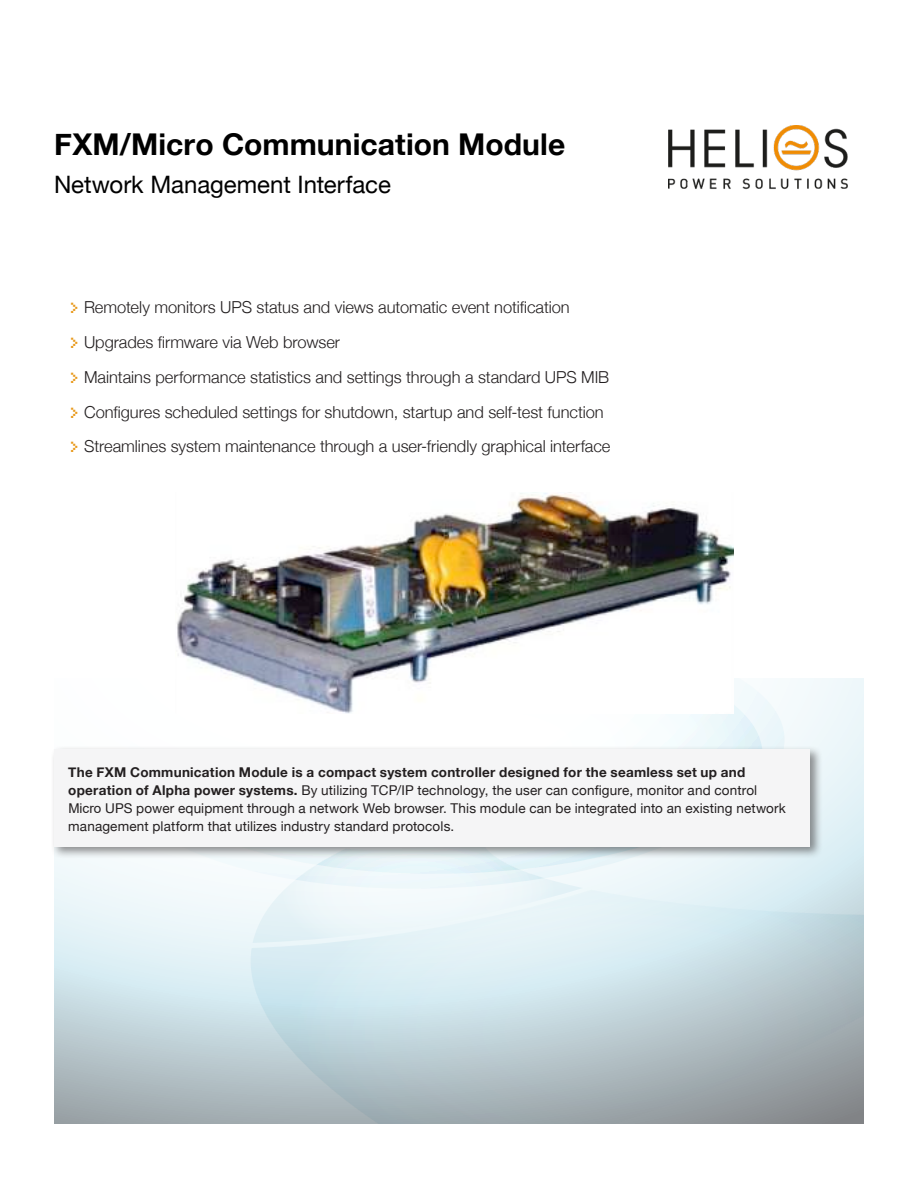
<style>
.page{position:relative;width:918px;height:1188px;background:#fff}
.page>*{position:absolute;margin:0;border:0;box-sizing:border-box;transform-origin:0 0}
.t1{font:700 30px "Helvetica Neue";letter-spacing:.005em;color:#000}
.t2{font:24px "Helvetica Neue";letter-spacing:-.005em;color:#000}
.t3{font:300 16.5px/34.8px "Helvetica Neue";letter-spacing:-.005em;color:#231f20}
.t4{font:700 13.5px/18px "Helvetica Neue";letter-spacing:.02em;color:#231f20}
.t5{font:13.5px "Helvetica Neue";letter-spacing:.01em;color:#231f20}
.s1{font-family:"Silkscreen";font-weight:400;color:#e89818}
.s2{font-weight:400}
.s3{font-family:"Arial"}
</style>
<div class="page">
<svg style="left:54px;top:859px;width:197px;height:264px;background:#ccdadf"></svg>
<svg style="left:251px;top:943px;width:613px;height:180px;background:#b9c9ce"></svg>
<svg style="left:225px;top:678px;width:639px;height:265px"></svg>
<svg style="left:120px;top:678px;width:643px;height:211px"></svg>
<div style="left:50px;top:746px;width:773px;height:113px;background:#231f20;opacity:.5"></div>
<div style="left:54px;top:749px;width:756px;height:98px;background:#f5f5f6"></div>
<img style="left:176px;top:493px;width:557px;height:221px">
<img style="left:668px;top:126px;width:179px;height:64px">
<h1 class="t1" style="left:54px;top:121px;width:513px">FXM/Micro Communication Module</h1>
<h2 class="t2" style="left:54px;top:167px;width:339px">Network Management Interface</h2>
<p class="t3" style="left:69px;top:289px;width:543px"><span class="s1">&gt;</span> Remotely monitors UPS status and views automatic event notification<br><span class="s1">&gt;</span> Upgrades firmware via Web browser<br><span class="s1">&gt;</span> Maintains performance statistics and settings through a standard UPS MIB <span class="s1">&gt;</span> Configures scheduled settings for shutdown, startup and self-test function <span class="s1">&gt;</span> Streamlines system maintenance through a user-friendly graphical interface</p>
<p class="t4" style="left:68px;top:763px;width:690px">The FXM Communication Module is a compact system controller designed for the seamless set up and operation of Alpha power systems. <span class="s2">By utilizing TCP/IP technology, the user can configure, monitor and control</span></p>
<p class="t5" style="left:68px;top:816px;width:388px">management platform that utilizes industry standard protocols.</p>
<p class="t5" style="left:68px;top:798px;width:719px"><span class="s3">Micro</span> UPS power equipment through a network Web browser. This module can be integrated into an existing network</p>
</div>
